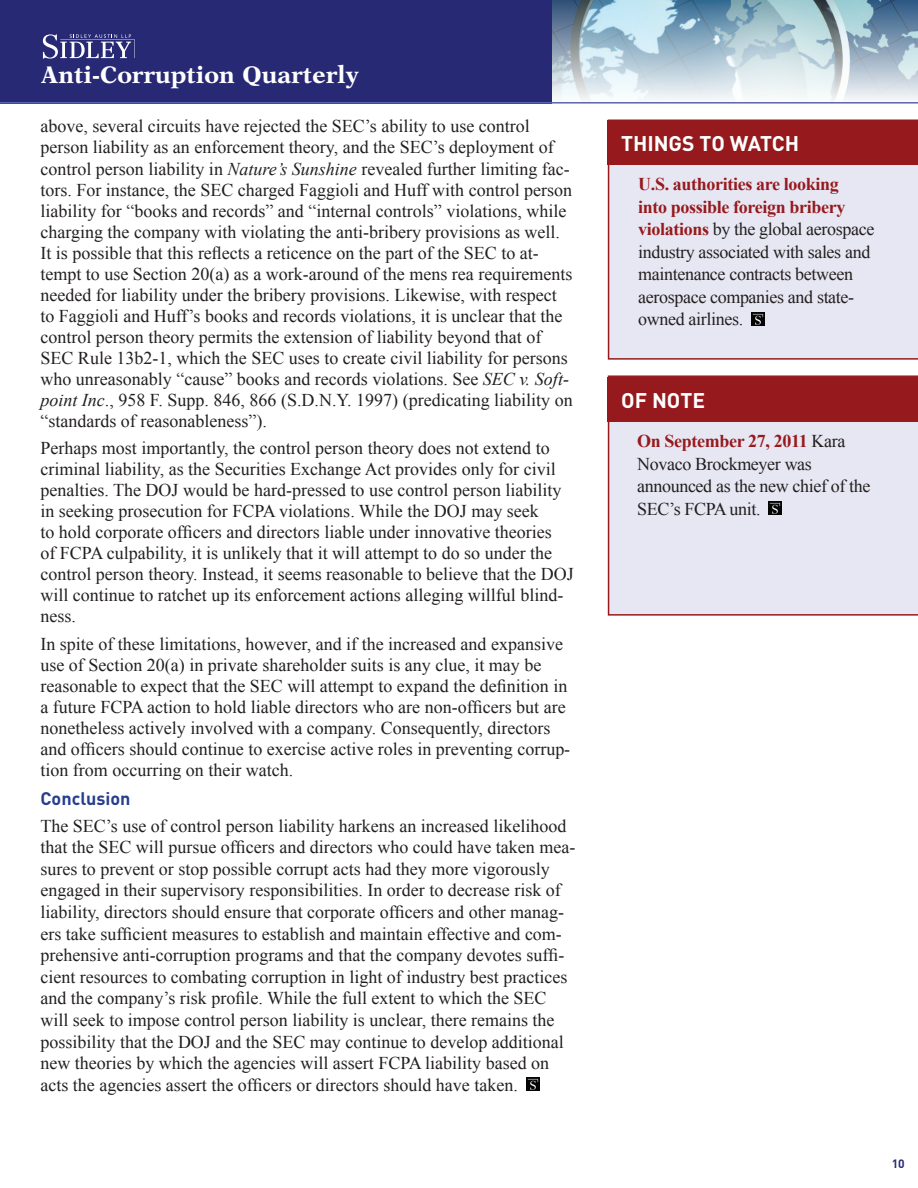
<style>
.page{position:relative;width:918px;height:1188px;background:#fff}
.page>*{position:absolute;margin:0;border:0;box-sizing:border-box;transform-origin:0 0}
.t1{font:700 24px "New Aster LT Std";letter-spacing:.01em;color:#fff}
.t2{font:700 21px "DIN";color:#fff}
.t3{font:18px/21px "Times New Roman";color:#231f20}
.t4{font:18px/22.5px "Times New Roman";letter-spacing:-.02em;color:#231f20}
.t5{font:700 18px "DIN";color:#253f8e}
.t6{font:700 12px "DIN";color:#282975}
.s1{font-style:italic}
.s2{font-weight:700;color:#961a1d}
</style>
<div class="page">
<img style="left:552px;top:0;width:366px;height:100px">
<div style="left:0;top:0;width:552px;height:104px;background:#282975"></div>
<svg style="left:43px;top:34px;width:92px;height:25px"></svg>
<hr style="left:0;top:102px;width:918px;height:2px;background:#5a64ae">
<svg style="left:527px;top:1078px;width:13px;height:13px"></svg>
<div style="left:607px;top:119px;width:311px;height:241px;background:#e7e7f3"></div>
<div style="left:607px;top:375px;width:311px;height:241px;background:#e7e7f3"></div>
<svg style="left:751px;top:312px;width:13px;height:13px"></svg>
<svg style="left:769px;top:502px;width:13px;height:13px"></svg>
<div style="left:608px;top:120px;width:310px;height:44px;background:#961a1d"></div>
<div style="left:608px;top:377px;width:310px;height:44px;background:#961a1d"></div>
<h1 class="t1" style="left:41px;top:61px;width:319px">Anti-Corruption Quarterly</h1>
<p class="t3" style="left:40px;top:115px;width:534px">above, several circuits have rejected the SEC’s ability to use control person liability as an enforcement theory, and the SEC’s deployment of control person liability in <span class="s1">Nature’s Sunshine</span> revealed further limiting fac&shy;tors. For instance, the SEC charged Faggioli and Huff with control person liability for “books and records” and “internal controls” violations, while charging the company with violating the anti-bribery provisions as well.<br>It is possible that this reflects a reticence on the part of the SEC to at&shy;tempt to use Section 20(a) as a work-around of the mens rea requirements needed for liability under the bribery provisions. Likewise, with respect to Faggioli and Huff’s books and records violations, it is unclear that the control person theory permits the extension of liability beyond that of SEC Rule 13b2-1, which the SEC uses to create civil liability for persons who unreasonably “cause” books and records violations. See <span class="s1">SEC v. Soft&shy;point Inc</span>., 958 F. Supp. 846, 866 (S.D.N.Y. 1997) (predicating liability on “standards of reasonableness”).</p>
<p class="t3" style="left:40px;top:438px;width:535px">Perhaps most importantly, the control person theory does not extend to criminal liability, as the Securities Exchange Act provides only for civil penalties. The DOJ would be hard-pressed to use control person liability in seeking prosecution for FCPA violations. While the DOJ may seek<br>to hold corporate officers and directors liable under innovative theories<br>of FCPA culpability, it is unlikely that it will attempt to do so under the control person theory. Instead, it seems reasonable to believe that the DOJ will continue to ratchet up its enforcement actions alleging willful blind&shy;ness.</p>
<p class="t3" style="left:40px;top:633px;width:531px">In spite of these limitations, however, and if the increased and expansive use of Section 20(a) in private shareholder suits is any clue, it may be reasonable to expect that the SEC will attempt to expand the definition in a future FCPA action to hold liable directors who are non-officers but are nonetheless actively involved with a company. Consequently, directors and officers should continue to exercise active roles in preventing corrup&shy;tion from occurring on their watch.</p>
<p class="t5" style="left:40px;top:786px;width:92px">Conclusion</p>
<p class="t3" style="left:40px;top:815px;width:536px;line-height:21.6px">The SEC’s use of control person liability harkens an increased likelihood that the SEC will pursue officers and directors who could have taken mea&shy;sures to prevent or stop possible corrupt acts had they more vigorously engaged in their supervisory responsibilities. In order to decrease risk of liability, directors should ensure that corporate officers and other manag&shy;ers take sufficient measures to establish and maintain effective and com&shy;prehensive anti-corruption programs and that the company devotes suffi&shy;cient resources to combating corruption in light of industry best practices and the company’s risk profile. While the full extent to which the SEC will seek to impose control person liability is unclear, there remains the possibility that the DOJ and the SEC may continue to develop additional new theories by which the agencies will assert FCPA liability based on acts the agencies assert the officers or directors should have taken.</p>
<p class="t2" style="left:621px;top:130px;width:180px">Things to Watch</p>
<p class="t4" style="left:638px;top:173px;width:238px"><span class="s2">U.S. authorities are looking<br>into possible foreign bribery violations</span> by the global aerospace industry associated with sales and maintenance contracts between aerospace companies and state&shy;owned airlines.</p>
<p class="t2" style="left:621px;top:386px;width:85px">Of Note</p>
<p class="t4" style="left:637px;top:430px;width:235px"><span class="s2">On September 27, 2011</span> Kara<br>Novaco Brockmeyer was announced as the new chief of the<br>SEC’s FCPA unit.</p>
<p class="t6" style="left:892px;top:1156px;width:15px">10</p>
</div>
